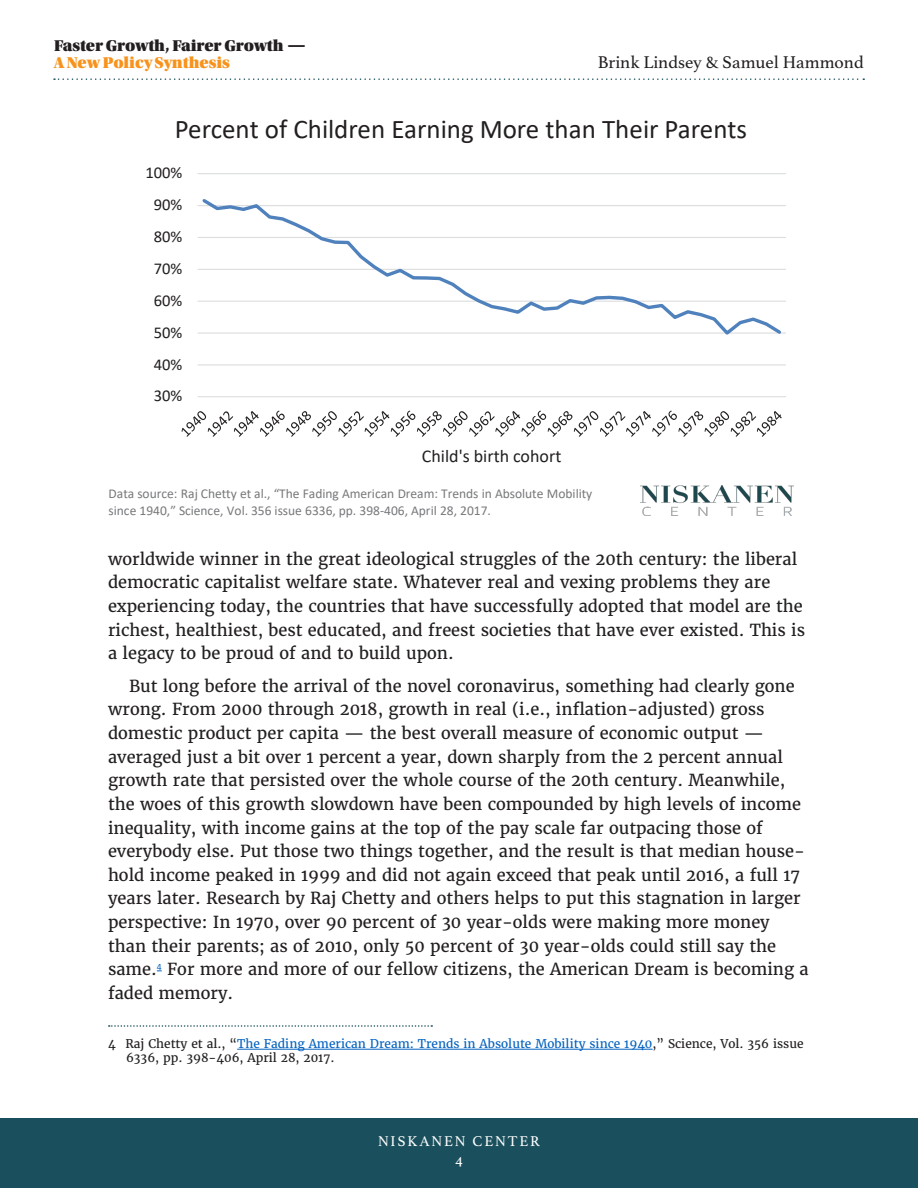
<style>
.page{position:relative;width:918px;height:1188px;background:#fff}
.page>*{position:absolute;margin:0;border:0;box-sizing:border-box;transform-origin:0 0}
.t1{font:27px "Calibri";color:#231f20}
.t2{font:18px "Athelas";color:#231f20}
.t3{font:18px "Calibri";color:#231f20}
.Body{font:16.5px/23.7px "Merriweather";color:#231f20}
.Body_no_tab{font:16.5px/23.7px "Merriweather";color:#231f20}
.t4{font:16.5px "Utopia Std Black Headline";color:#231f20}
.t5{font:16.5px "Calibri";letter-spacing:-.005em;color:#231f20}
.t6{font:16.5px "Utopia Std Black Headline";color:#f7931d}
.t7{font:15px "Athelas";letter-spacing:.12em;color:#fff}
.t8{font:13.5px/16.5px "Calibri";color:#76787b}
.Footnote_text{font:12px/13.5px "Merriweather";color:#231f20}
.s1{font-family:"Merriweather";font-weight:800}
.s2{color:#0563c1}
</style>
<div class="page">
<div style="left:0;top:1119px;width:918px;height:69px;background:#1a505d"></div>
<svg style="left:54px;top:78px;width:810px;height:2px"></svg>
<svg style="left:109px;top:1025px;width:323px;height:2px"></svg>
<hr style="left:237px;top:1049px;width:416px;height:1px;background:#0563c1">
<hr style="left:198px;top:364px;width:588px;height:1px;background:#dcdddf">
<hr style="left:198px;top:332px;width:588px;height:2px;background:#dcdddf">
<hr style="left:198px;top:301px;width:588px;height:1px;background:#dcdddf">
<hr style="left:198px;top:269px;width:588px;height:1px;background:#dcdddf">
<hr style="left:198px;top:237px;width:588px;height:1px;background:#dcdddf">
<hr style="left:198px;top:205px;width:588px;height:1px;background:#dcdddf">
<hr style="left:198px;top:173px;width:588px;height:1px;background:#dcdddf">
<hr style="left:198px;top:396px;width:588px;height:1px;background:#dcdddf">
<svg style="left:200px;top:199px;width:584px;height:136px"></svg>
<svg style="left:182px;top:411px;width:600px;height:26px"></svg>
<img style="left:641px;top:485px;width:152px;height:31px">
<p class="t4" style="left:54px;top:37px;width:254px">Faster Growth, Fairer Growth <span class="s1">—</span></p>
<p class="t6" style="left:54px;top:54px;width:177px">A New Policy Synthesis</p>
<p class="t2" style="left:598px;top:52px;width:268px">Brink Lindsey &amp; Samuel Hammond</p>
<p class="t1" style="left:175px;top:111px;width:574px">Percent of Children Earning More than Their Parents</p>
<p class="t5" style="left:145px;top:161px;width:38px">100%</p>
<p class="t5" style="left:154px;top:193px;width:30px">90%</p>
<p class="t5" style="left:154px;top:225px;width:30px">80%</p>
<p class="t5" style="left:154px;top:257px;width:30px">70%</p>
<p class="t5" style="left:154px;top:289px;width:30px">60%</p>
<p class="t5" style="left:154px;top:321px;width:30px">50%</p>
<p class="t5" style="left:154px;top:353px;width:30px">40%</p>
<p class="t5" style="left:154px;top:384px;width:30px">30%</p>
<p class="t3" style="left:422px;top:444px;width:141px">Child's birth cohort</p>
<p class="t8" style="left:109px;top:485px;width:485px">Data source: Raj Chetty et al., “The Fading American Dream: Trends in Absolute Mobility since 1940,” Science, Vol. 356 issue 6336, pp. 398-406, April 28, 2017.</p>
<p class="Body_no_tab" style="left:108px;top:547px;width:699px">worldwide winner in the great ideological struggles of the 20th century: the liberal democratic capitalist welfare state. Whatever real and vexing problems they are experiencing today, the countries that have successfully adopted that model are the richest, healthiest, best educated, and freest societies that have ever existed. This is a legacy to be proud of and to build upon.</p>
<p class="Body" style="left:108px;top:674px;width:702px;text-indent:21px">But long before the arrival of the novel coronavirus, something had clearly gone wrong. From 2000 through 2018, growth in real (i.e., inflation-adjusted) gross domestic product per capita — the best overall measure of economic output — averaged just a bit over 1 percent a year, down sharply from the 2 percent annual growth rate that persisted over the whole course of the 20th century. Meanwhile, the woes of this growth slowdown have been compounded by high levels of income inequality, with income gains at the top of the pay scale far outpacing those of everybody else. Put those two things together, and the result is that median house&shy;hold income peaked in 1999 and did not again exceed that peak until 2016, a full 17 years later. Research by Raj Chetty and others helps to put this stagnation in larger perspective: In 1970, over 90 percent of 30 year-olds were making more money than their parents; as of 2010, only 50 percent of 30 year-olds could still say the same.<sup>4</sup> For more and more of our fellow citizens, the American Dream is becoming a faded memory.</p>
<p class="Footnote_text" style="left:126px;top:1037px;width:679px;text-indent:-18px">4 Raj Chetty et al., “<span class="s2">The Fading American Dream: Trends in Absolute Mobility since 1940</span>,” Science, Vol. 356 issue<br>6336, pp. 398-406, April 28, 2017.</p>
<p class="t7" style="left:378px;top:1132px;width:163px">NISKANEN CENTER</p>
<p class="t7" style="left:455px;top:1151px;width:9px">4</p>
</div>
